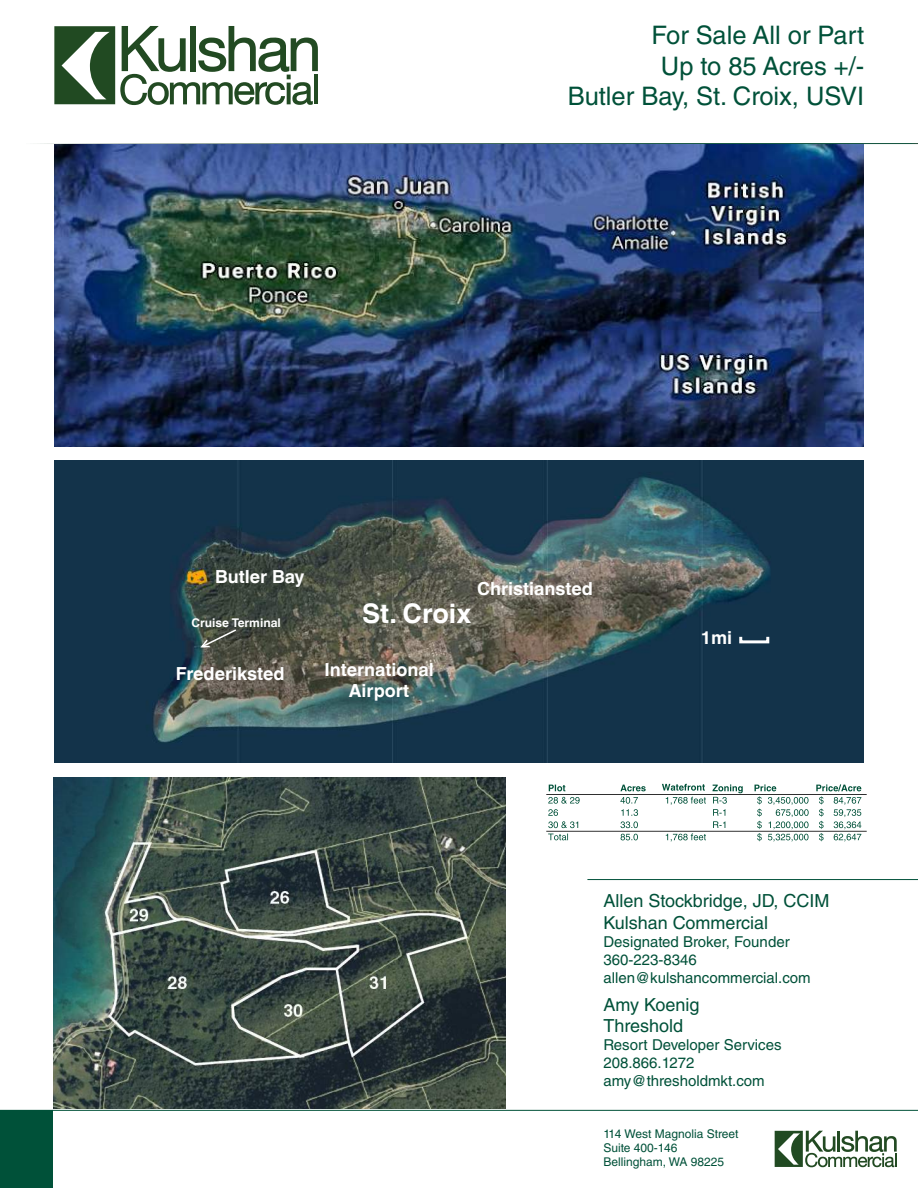
<style>
.page{position:relative;width:918px;height:1188px;background:#fff}
.page>*{position:absolute;margin:0;border:0;box-sizing:border-box;transform-origin:0 0}
.t1{font:700 27px "Helvetica World";color:#fff}
.t2{font:25.5px/30.6px "Helvetica LT Std";color:#005139;text-align:right}
.t3{font:700 18px/21.6px "Helvetica World";color:#fff;text-align:center}
.t4{font:18px/21.6px "Helvetica LT Std";color:#005139}
.t5{font:17.85px "Helvetica LT Std";color:#005139}
.t6{font:15px/18px "Helvetica LT Std";color:#005139}
.t7{font:12px/14.4px "Helvetica LT Std";color:#005139}
.t8{font:700 12px "Helvetica World";color:#fff}
</style>
<div class="page">
<svg style="left:54px;top:26px;width:264px;height:79px"></svg>
<hr style="left:314px;top:75px;width:4px;height:29px;background:#224a22">
<hr style="left:587px;top:879px;width:331px;height:1px;background:#005139">
<hr style="left:0;top:1110px;width:918px;height:1px;background:#005139">
<div style="left:0;top:1111px;width:53px;height:77px;background:#005139"></div>
<svg style="left:775px;top:1131px;width:122px;height:36px"></svg>
<img style="left:54px;top:145px;width:810px;height:302px">
<img style="left:125px;top:460px;width:669px;height:303px">
<div style="left:739px;top:635px;width:30px;height:8px;border:3px solid #fff"></div>
<div style="left:55px;top:460px;width:70px;height:303px;background:#13334a"></div>
<div style="left:794px;top:460px;width:70px;height:303px;background:#13334a"></div>
<img style="left:54px;top:778px;width:452px;height:331px">
<svg style="left:548px;top:784px;width:313px;height:58px"></svg>
<hr style="left:546px;top:794px;width:321px;height:1px;background:#000">
<hr style="left:546px;top:831px;width:321px;height:1px;background:#000">
<svg style="left:199px;top:628px;width:39px;height:20px"></svg>
<h2 class="t2" style="left:568px;top:20px;width:298px">For Sale All or Part<br>Up to 85 Acres +/-<br>Butler Bay, St. Croix, USVI</h2>
<p class="t3" style="left:215px;top:566px;width:91px">Butler Bay</p>
<p class="t8" style="left:192px;top:616px;width:91px">Cruise Terminal</p>
<p class="t3" style="left:176px;top:663px;width:110px">Frederiksted</p>
<p class="t3" style="left:477px;top:578px;width:117px">Christiansted</p>
<h1 class="t1" style="left:362px;top:598px;width:111px">St. Croix</h1>
<p class="t3" style="left:324px;top:659px;width:111px">International<br>Airport</p>
<p class="t3" style="left:701px;top:627px;width:33px">1mi</p>
<p class="t4" style="left:603px;top:890px;width:228px">Allen Stockbridge, JD, CCIM</p>
<p class="t5" style="left:603px;top:912px;width:166px">Kulshan Commercial</p>
<p class="t6" style="left:603px;top:932px;width:209px">Designated Broker, Founder<br>360-223-8346 allen@kulshancommercial.com</p>
<p class="t4" style="left:603px;top:994px;width:98px">Amy Koenig<br>Threshold</p>
<p class="t6" style="left:603px;top:1036px;width:180px">Resort Developer Services<br>208.866.1272 amy@thresholdmkt.com</p>
<p class="t7" style="left:603px;top:1126px;width:137px">114 West Magnolia Street<br>Suite 400-146<br>Bellingham, WA 98225</p>
</div>
